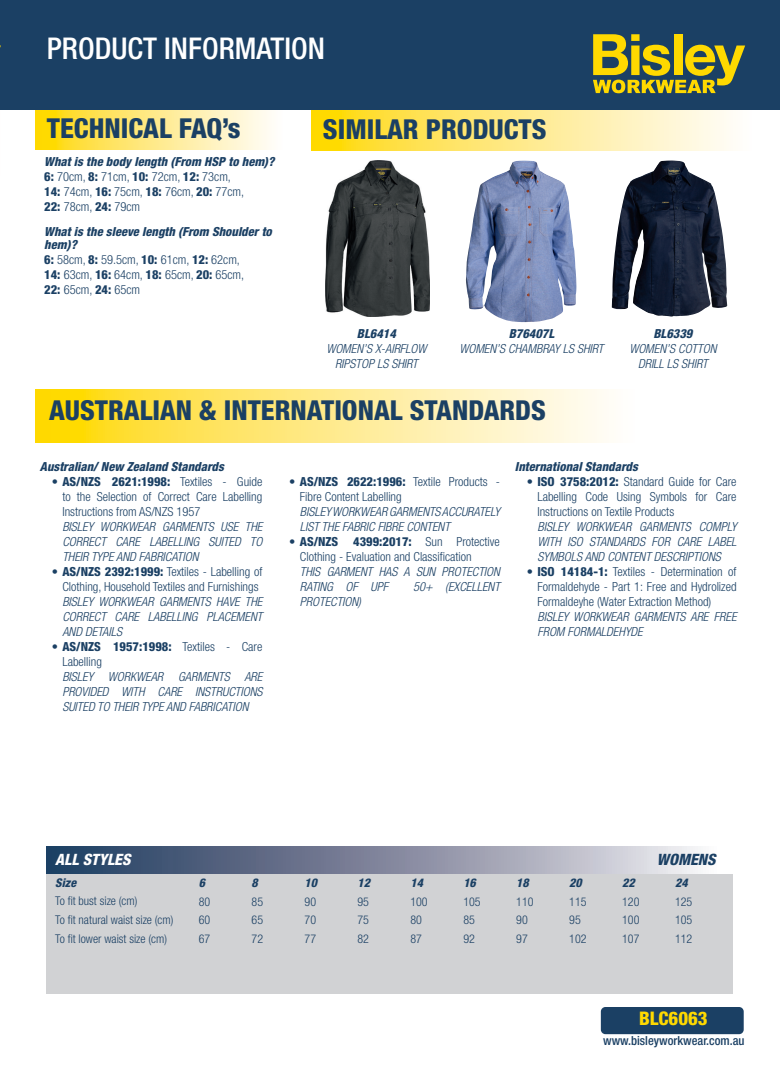
<style>
.page{position:relative;width:780px;height:1088px;background:#fff}
.page>*{position:absolute;margin:0;border:0;box-sizing:border-box;transform-origin:0 0}
.t1{font:300 condensed 30px "Helvetica Neue LT Std";color:#fff}
.t2{font:800 condensed 27.5px "Helvetica Neue LT Std";color:#1b4064}
.t3{font:800 condensed 18.75px "Helvetica Neue LT Std";color:#ffd900}
.t4{font:italic 800 condensed 15.62px "Helvetica Neue LT Std";color:#fff}
.t5{font:italic 800 condensed 15.62px "Helvetica Neue LT Std";color:#1b4064}
.t6{font:300 condensed 12.5px/15px "Helvetica Neue LT Std";color:#1b4064}
.t7{font:italic 300 condensed 12.5px/15px "Helvetica Neue LT Std";color:#1b4064;text-align:justify}
.t8{font:italic 800 condensed 12.5px/12.5px "Helvetica Neue LT Std";color:#1b4064}
.t9{font:500 condensed 12.5px "Helvetica Neue LT Std";color:#1b4064}
.t10{font:300 condensed 12px/18.8px "Helvetica Neue LT Std";color:#1b4064}
.t11{font:italic 800 condensed 12px "Helvetica Neue LT Std";color:#1b4064}
.s1{font-weight:800}
.s2{font-weight:800;font-style:italic}
</style>
<div class="page">
<div style="left:600px;top:1007px;width:143px;height:27px;background:#1b4064;border-radius:5px"></div>
<svg style="left:35px;top:109px;width:276px;height:40px"></svg>
<svg style="left:311px;top:109px;width:451px;height:41px;background:#f9e78c"></svg>
<div style="left:0;top:0;width:18px;height:109px;background:#1b4064"></div>
<div style="left:18px;top:0;width:762px;height:109px;background:#1b4064"></div>
<svg style="left:593px;top:34px;width:152px;height:59px"></svg>
<svg style="left:35px;top:389px;width:572px;height:53px;background:#ffe982"></svg>
<img style="left:325px;top:160px;width:104px;height:157px">
<img style="left:466px;top:161px;width:110px;height:161px">
<img style="left:611px;top:160px;width:116px;height:157px">
<div style="left:46px;top:873px;width:686px;height:120px;background:#d1d2d4"></div>
<svg style="left:46px;top:846px;width:652px;height:27px;background:#808a9f"></svg>
<p class="t1" style="left:47px;top:31px;width:266px">PRODUCT INFORMATION</p>
<p class="t2" style="left:47px;top:111px;width:195px">TECHNICAL FAQ’s</p>
<p class="t2" style="left:323px;top:112px;width:225px">SIMILAR PRODUCTS</p>
<p class="t8" style="left:44px;top:156px;width:232px">What is the body length (From HSP to hem)?</p>
<p class="t6" style="left:44px;top:169px;width:188px"><span class="s1">6:</span> 70cm, <span class="s1">8:</span> 71cm, <span class="s1">10:</span> 72cm, <span class="s1">12:</span> 73cm,</p>
<p class="t6" style="left:44px;top:184px;width:201px"><span class="s1">14:</span> 74cm, <span class="s1">16:</span> 75cm, <span class="s1">18:</span> 76cm, <span class="s1">20:</span> 77cm,<br><span class="s1">22:</span> 78cm, <span class="s1">24:</span> 79cm</p>
<p class="t8" style="left:44px;top:226px;width:229px">What is the sleeve length (From Shoulder to hem)?</p>
<p class="t6" style="left:44px;top:252px;width:197px"><span class="s1">6:</span> 58cm, <span class="s1">8:</span> 59.5cm, <span class="s1">10:</span> 61cm, <span class="s1">12:</span> 62cm,</p>
<p class="t6" style="left:44px;top:267px;width:201px"><span class="s1">14:</span> 63cm, <span class="s1">16:</span> 64cm, <span class="s1">18:</span> 65cm, <span class="s1">20:</span> 65cm,<br><span class="s1">22:</span> 65cm, <span class="s1">24:</span> 65cm</p>
<p class="t8" style="left:357px;top:328px;width:40px">BL6414</p>
<p class="t7" style="left:326px;top:342px;width:102px;text-align:center">WOMEN’S X-AIRFLOW<br>RIPSTOP LS SHIRT</p>
<p class="t8" style="left:508px;top:328px;width:47px">B76407L</p>
<p class="t7" style="left:459px;top:342px;width:145px">WOMEN’S CHAMBRAY LS SHIRT</p>
<p class="t2" style="left:49px;top:394px;width:498px">AUSTRALIAN &amp; INTERNATIONAL STANDARDS</p>
<p class="t8" style="left:653px;top:328px;width:40px">BL6339</p>
<p class="t7" style="left:629px;top:342px;width:89px">WOMEN’S COTTON</p>
<p class="t7" style="left:638px;top:357px;width:71px">DRILL LS SHIRT</p>
<p class="t8" style="left:40px;top:460px;width:185px">Australian/ New Zealand Standards</p>
<p class="t6" style="left:62px;top:474px;width:201px;text-align:justify;text-indent:-11px"><span class="s1">• AS/NZS 2621:1998:</span> Textiles - Guide to the Selection of Correct Care Labelling Instructions from AS/NZS 1957</p>
<p class="t7" style="left:62px;top:519px;width:201px">BISLEY WORKWEAR GARMENTS USE THE CORRECT CARE LABELLING SUITED TO THEIR TYPE AND FABRICATION</p>
<p class="t6" style="left:52px;top:564px;width:212px;text-align:center"><span class="s1">• AS/NZS 2392:1999:</span> Textiles - Labelling of<br>Clothing, Household Textiles and Furnishings</p>
<p class="t7" style="left:62px;top:594px;width:201px">BISLEY WORKWEAR GARMENTS HAVE THE CORRECT CARE LABELLING PLACEMENT AND DETAILS</p>
<p class="t6" style="left:62px;top:639px;width:201px;text-indent:-11px"><span class="s1">• AS/NZS 1957:1998:</span> Textiles - Care<br>Labelling</p>
<p class="t7" style="left:62px;top:669px;width:201px">BISLEY WORKWEAR GARMENTS ARE PROVIDED WITH CARE INSTRUCTIONS SUITED TO THEIR TYPE AND FABRICATION</p>
<p class="t6" style="left:300px;top:474px;width:201px;text-indent:-11px"><span class="s1">• AS/NZS 2622:1996:</span> Textile Products -<br>Fibre Content Labelling</p>
<p class="t7" style="left:300px;top:504px;width:201px">BISLEY WORKWEAR GARMENTS ACCURATELY<br>LIST THE FABRIC FIBRE CONTENT</p>
<p class="t6" style="left:300px;top:534px;width:201px;text-indent:-11px"><span class="s1">• AS/NZS 4399:2017:</span> Sun Protective<br>Clothing - Evaluation and Classification</p>
<p class="t7" style="left:300px;top:564px;width:201px">THIS GARMENT HAS A SUN PROTECTION<br>RATING OF UPF</p>
<p class="t7" style="left:413px;top:579px;width:88px">50+ (EXCELLENT</p>
<p class="t7" style="left:300px;top:594px;width:63px">PROTECTION)</p>
<p class="t8" style="left:515px;top:460px;width:124px">International Standards</p>
<p class="t6" style="left:537px;top:474px;width:201px;text-align:justify;text-indent:-11px"><span class="s1">• ISO 3758:2012:</span> Standard Guide for Care Labelling Code Using Symbols for Care Instructions on Textile Products</p>
<p class="t7" style="left:537px;top:519px;width:201px">BISLEY WORKWEAR GARMENTS COMPLY WITH ISO STANDARDS FOR CARE LABEL SYMBOLS AND CONTENT DESCRIPTIONS</p>
<p class="t6" style="left:537px;top:564px;width:200px;text-align:justify;text-indent:-11px"><span class="s1">• ISO 14184-1:</span> Textiles - Determination of Formaldehyde - Part 1: Free and Hydrolized Formaldeyhe (Water Extraction Method)</p>
<p class="t7" style="left:537px;top:609px;width:200px">BISLEY WORKWEAR GARMENTS ARE FREE<br>FROM FORMALDEHYDE</p>
<p class="t4" style="left:55px;top:849px;width:77px">ALL STYLES</p>
<p class="t5" style="left:656px;top:849px;width:60px">WOMENS</p>
<p class="t11" style="left:55px;top:875px;width:22px">Size</p>
<p class="t10" style="left:55px;top:892px;width:84px">To fit bust size (cm)</p>
<p class="t10" style="left:55px;top:910px;width:120px">To fit natural waist size (cm)</p>
<p class="t10" style="left:55px;top:929px;width:113px">To fit lower waist size (cm)</p>
<p class="t10" style="left:199px;top:873px;width:13px"><span class="s2">6<br></span>80<br>60<br>67</p>
<p class="t10" style="left:252px;top:873px;width:13px"><span class="s2">8<br></span>85<br>65<br>72</p>
<p class="t10" style="left:304px;top:873px;width:14px;text-align:justify"><span class="s2">10<br></span>90<br>70<br>77</p>
<p class="t10" style="left:357px;top:873px;width:14px;text-align:justify"><span class="s2">12<br></span>95<br>75<br>82</p>
<p class="t10" style="left:410px;top:873px;width:19px"><span class="s2">14<br></span>100<br>80<br>87</p>
<p class="t10" style="left:463px;top:873px;width:19px"><span class="s2">16<br></span>105<br>85<br>92</p>
<p class="t10" style="left:516px;top:873px;width:19px"><span class="s2">18<br></span>110<br>90<br>97</p>
<p class="t10" style="left:569px;top:873px;width:19px"><span class="s2">20<br></span>115<br>95<br>102</p>
<p class="t10" style="left:622px;top:873px;width:19px"><span class="s2">22<br></span>120<br>100<br>107</p>
<p class="t10" style="left:675px;top:873px;width:19px"><span class="s2">24<br></span>125<br>105<br>112</p>
<p class="t3" style="left:639px;top:1007px;width:70px">BLC6063</p>
<p class="t9" style="left:603px;top:1033px;width:143px">www.bisleyworkwear.com.au</p>
</div>
